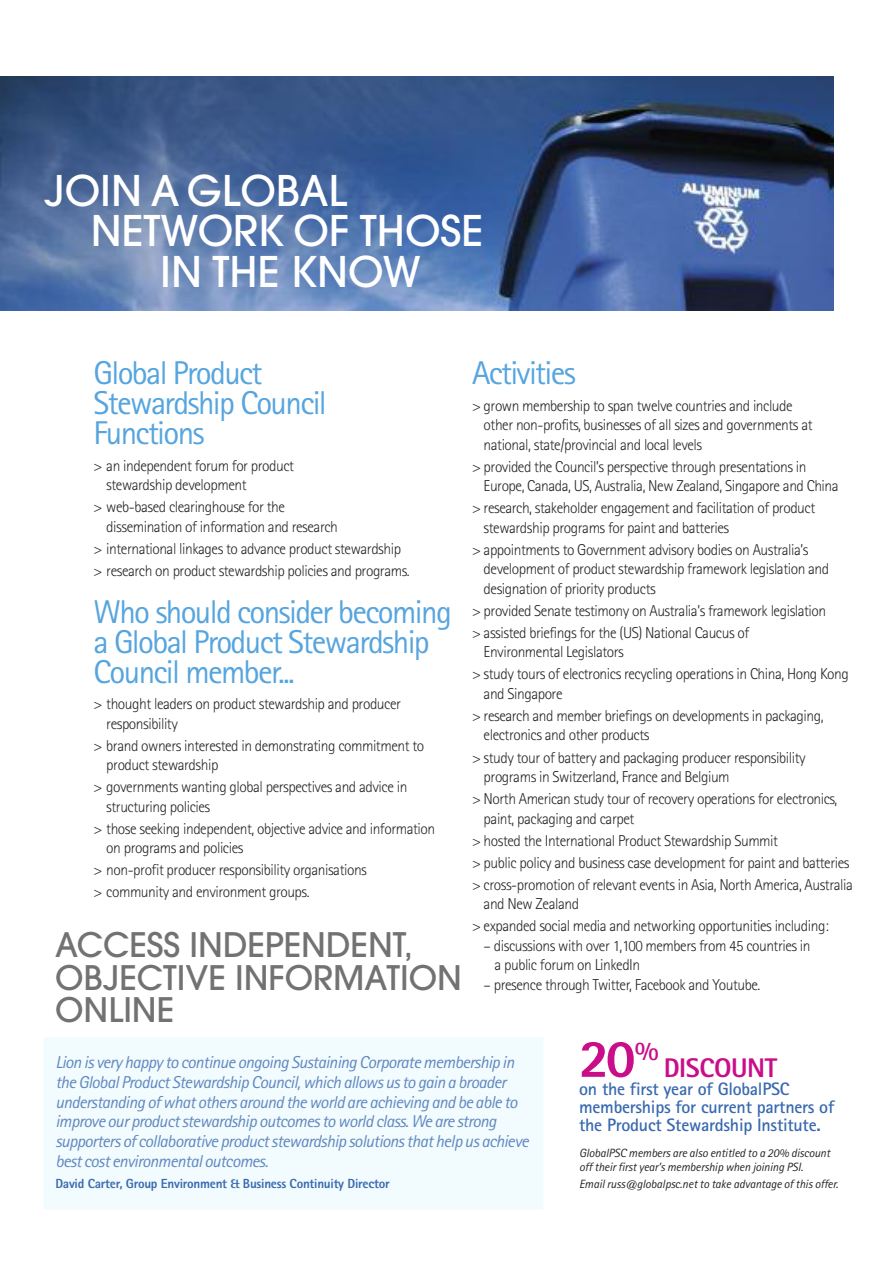
<style>
.page{position:relative;width:893px;height:1263px;background:#fff}
.page>*{position:absolute;margin:0;border:0;box-sizing:border-box;transform-origin:0 0}
.t1{font:800 54px "Rotis Sans Serif";color:#ca0d89}
.t2{font:500 42px "Avant Garde";color:#fff}
.t3{font:500 33.6px/32.4px "Avant Garde";color:#737272}
.t4{font:33px/30px "Rotis Sans Serif";letter-spacing:-.05em;color:#57a5de}
.t5{font:800 27px "Rotis Sans Serif";letter-spacing:-.015em;color:#ca0d89}
.t6{font:700 18px/18px "Rotis Sans Serif";letter-spacing:-.015em;color:#396aaf}
.t7{font:italic 17.25px/19.8px "Rotis Sans Serif";letter-spacing:-.035em;color:#6088bf}
.t8{font:300 15.75px/19.5px "Rotis Sans Serif";letter-spacing:-.03em;color:#272627}
.t9{font:800 13.2px "Rotis Sans Serif";letter-spacing:-.02em;color:#396aaf}
.t10{font:italic 12px/13.5px "Rotis Sans Serif";letter-spacing:-.01em;color:#272627}
</style>
<div class="page">
<img style="left:0;top:77px;width:833px;height:233px">
<div style="left:43px;top:1037px;width:501px;height:173px;background:#f2fbfe"></div>
<h2 class="t2" style="left:44px;top:164px;width:304px">JOIN A GLOBAL</h2>
<h2 class="t2" style="left:91px;top:205px;width:394px">NETWORK OF THOSE</h2>
<h2 class="t2" style="left:160px;top:245px;width:262px">IN THE KNOW</h2>
<h3 class="t4" style="left:94px;top:358px;width:235px">Global Product<br>Stewardship Council<br>Functions</h3>
<p class="t8" style="left:106px;top:455px;width:189px;text-indent:-13px">&gt; an independent forum for product stewardship development</p>
<p class="t8" style="left:106px;top:497px;width:233px;text-indent:-13px">&gt; web-based clearinghouse for the dissemination of information and research</p>
<p class="t8" style="left:94px;top:537px;width:318px;line-height:22px">&gt; international linkages to advance product stewardship &gt; research on product stewardship policies and programs.</p>
<h3 class="t4" style="left:94px;top:596px;width:360px">Who should consider becoming a Global Product Stewardship<br>Council member...</h3>
<p class="t8" style="left:106px;top:694px;width:296px;text-indent:-13px">&gt; thought leaders on product stewardship and producer responsibility</p>
<p class="t8" style="left:106px;top:735px;width:319px;text-indent:-13px">&gt; brand owners interested in demonstrating commitment to product stewardship</p>
<p class="t8" style="left:106px;top:777px;width:303px;text-indent:-13px">&gt; governments wanting global perspectives and advice in structuring policies</p>
<p class="t8" style="left:106px;top:819px;width:330px;text-indent:-13px">&gt; those seeking independent, objective advice and information on programs and policies</p>
<p class="t8" style="left:94px;top:859px;width:275px;line-height:22px">&gt; non-profit producer responsibility organisations &gt; community and environment groups.</p>
<h3 class="t3" style="left:55px;top:929px;width:408px">ACCESS INDEPENDENT,<br>OBJECTIVE INFORMATION<br>ONLINE</h3>
<h3 class="t4" style="left:472px;top:358px;width:106px">Activities</h3>
<p class="t8" style="left:484px;top:395px;width:331px;text-indent:-12px">&gt; grown membership to span twelve countries and include other non-profits, businesses of all sizes and governments at national, state/provincial and local levels</p>
<p class="t8" style="left:484px;top:456px;width:356px;text-indent:-12px">&gt; provided the Council’s perspective through presentations in<br>Europe, Canada, US, Australia, New Zealand, Singapore and China</p>
<p class="t8" style="left:484px;top:498px;width:333px;text-indent:-12px">&gt; research, stakeholder engagement and facilitation of product stewardship programs for paint and batteries</p>
<p class="t8" style="left:484px;top:540px;width:347px;text-indent:-12px">&gt; appointments to Government advisory bodies on Australia’s development of product stewardship framework legislation and designation of priority products</p>
<p class="t8" style="left:472px;top:599px;width:356px;line-height:22px">&gt; provided Senate testimony on Australia’s framework legislation &gt; assisted briefings for the (US) National Caucus of</p>
<p class="t8" style="left:472px;top:641px;width:378px;line-height:22px;text-indent:12px">Environmental Legislators<br>&gt; study tours of electronics recycling operations in China, Hong Kong</p>
<p class="t8" style="left:472px;top:682px;width:353px;line-height:22px;text-indent:12px">and Singapore<br>&gt; research and member briefings on developments in packaging,</p>
<p class="t8" style="left:472px;top:724px;width:335px;line-height:22px;text-indent:12px">electronics and other products<br>&gt; study tour of battery and packaging producer responsibility</p>
<p class="t8" style="left:472px;top:766px;width:367px;line-height:22px;text-indent:12px">programs in Switzerland, France and Belgium<br>&gt; North American study tour of recovery operations for electronics,</p>
<p class="t8" style="left:472px;top:807px;width:382px;line-height:22px;text-indent:12px">paint, packaging and carpet<br>&gt; hosted the International Product Stewardship Summit<br>&gt; public policy and business case development for paint and batteries &gt; cross-promotion of relevant events in Asia, North America, Australia</p>
<p class="t8" style="left:472px;top:893px;width:358px;line-height:22px;text-indent:12px">and New Zealand<br>&gt; expanded social media and networking opportunities including:</p>
<p class="t8" style="left:494px;top:936px;width:318px;text-indent:-11px">– discussions with over 1,100 members from 45 countries in a public forum on LinkedIn</p>
<p class="t8" style="left:484px;top:975px;width:278px">– presence through Twitter, Facebook and Youtube.</p>
<p class="t7" style="left:55px;top:1052px;width:475px">Lion is very happy to continue ongoing Sustaining Corporate membership in the Global Product Stewardship Council, which allows us to gain a broader understanding of what others around the world are achieving and be able to improve our product stewardship outcomes to world class. We are strong supporters of collaborative product stewardship solutions that help us achieve best cost environmental outcomes.</p>
<p class="t9" style="left:55px;top:1175px;width:336px">David Carter, Group Environment &amp; Business Continuity Director</p>
<h1 class="t1" style="left:579px;top:1024px;width:81px">20<sup>%</sup></h1>
<h3 class="t5" style="left:664px;top:1050px;width:115px">DISCOUNT</h3>
<p class="t6" style="left:579px;top:1079px;width:257px">on the first year of GlobalPSC memberships for current partners of the Product Stewardship Institute.</p>
<p class="t10" style="left:579px;top:1146px;width:252px">GlobalPSC members are also entitled to a 20% discount off their first year’s membership when joining PSI.</p>
<p class="t10" style="left:579px;top:1177px;width:261px">Email russ@globalpsc.net to take advantage of this offer.</p>
</div>
